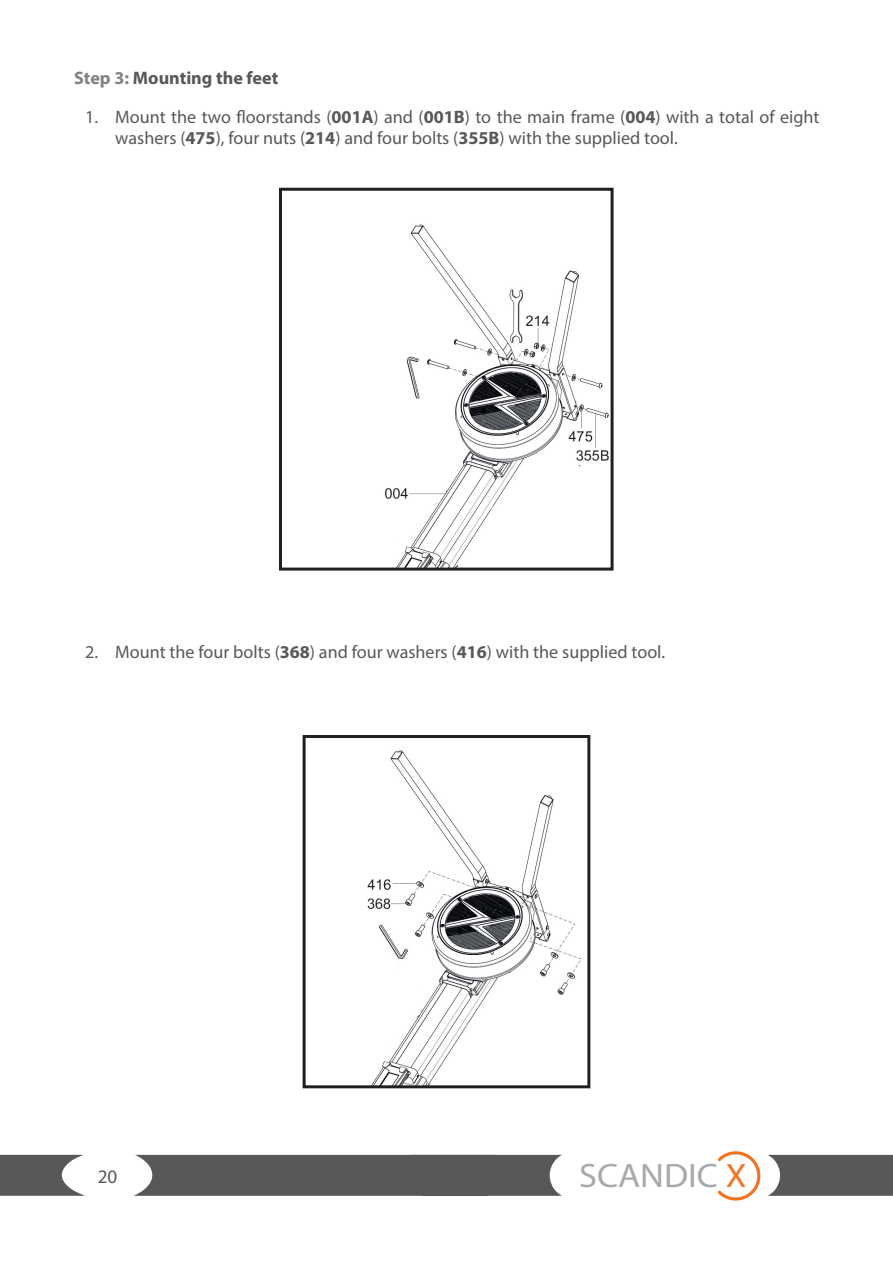
<style>
.page{position:relative;width:893px;height:1263px;background:#fff}
.page>*{position:absolute;margin:0;border:0;box-sizing:border-box;transform-origin:0 0}
.t1{font:33.9px "Ropa Sans SCPTT";color:#a8a9ad;scale:1.07 1}
.t2{font:19.05px "Myriad Pro";color:#57585a}
.t3{font:18.15px/21.3px "Myriad Pro";color:#57585a}
.t4{font:700 18.15px "Myriad Pro";color:#57585a}
.s1{color:#808285}
.s2{font-weight:700}
.s3{color:#f47321}
</style>
<div class="page">
<img style="left:385px;top:224px;width:224px;height:343px">
<div style="left:279px;top:188px;width:335px;height:383px;border:3px solid #231f20"></div>
<img style="left:367px;top:750px;width:215px;height:334px">
<div style="left:303px;top:735px;width:287px;height:353px;border:3px solid #231f20"></div>
<svg style="left:0;top:1155px;width:85px;height:41px"></svg>
<svg style="left:717px;top:1151px;width:176px;height:50px"></svg>
<svg style="left:133px;top:1155px;width:429px;height:41px;background:#606163"></svg>
<p class="t4" style="left:74px;top:66px;width:206px"><span class="s1">Step 3:</span> Mounting the feet</p>
<p class="t3" style="left:115px;top:106px;width:706px;text-indent:-30px">1. Mount the two floorstands (<span class="s2">001A</span>) and (<span class="s2">001B</span>) to the main frame (<span class="s2">004</span>) with a total of eight washers (<span class="s2">475</span>), four nuts (<span class="s2">214</span>) and four bolts (<span class="s2">355B</span>) with the supplied tool.</p>
<p class="t3" style="left:85px;top:641px;width:581px">2. Mount the four bolts (<span class="s2">368</span>) and four washers (<span class="s2">416</span>) with the supplied tool.</p>
<p class="t2" style="left:98px;top:1165px;width:21px">20</p>
<h1 class="t1" style="left:579px;top:1155px;width:158px">SCANDIC <span class="s3">X</span></h1>
</div>
